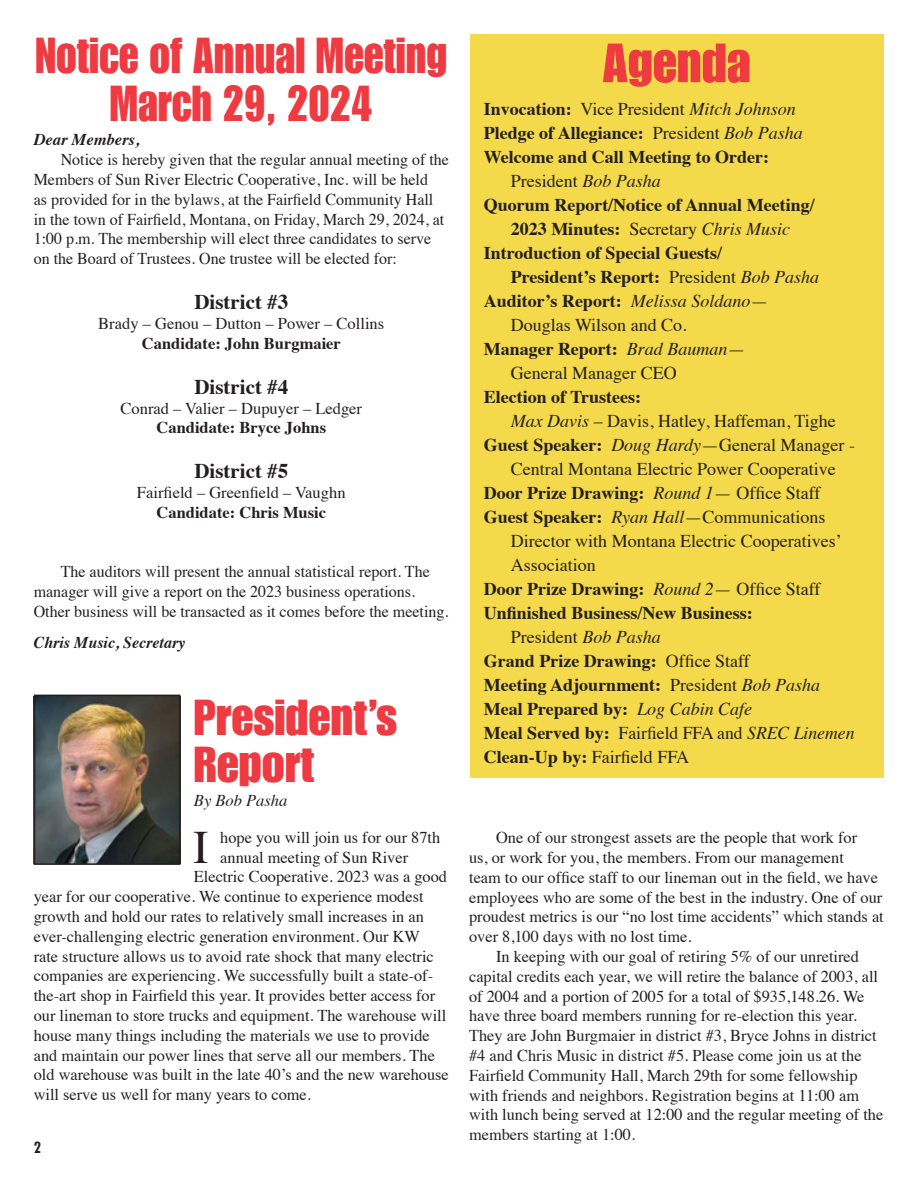
<style>
.page{position:relative;width:918px;height:1188px;background:#fff}
.page>*{position:absolute;margin:0;border:0;box-sizing:border-box;transform-origin:0 0}
.t1{font:54px "Impact";color:#ee3a41}
.t2{font:49.5px/48px "Impact";color:#ee3a41;text-align:center;scale:.9 1}
.t3{font:49.5px/46.5px "Impact";color:#ee3a41}
.t4{font:46.5px "Times";color:#231f20}
.t5{font:700 21px "Times";color:#231f20}
.t6{font:700 18px "Times";color:#231f20}
.t7{font:18px "Times";color:#231f20}
.t8{font:16.5px/19.8px "Times";color:#231f20}
.t9{font:700 16.5px "Times";color:#231f20}
.t10{font:italic 700 16.5px "Times";color:#231f20}
.t11{font:italic 16.5px "Times";color:#231f20}
.t12{font:700 condensed 15px "Futura";color:#231f20}
.s1{font-weight:700}
.s2{font-style:italic}
.s3{font-weight:400}
.s4{font-weight:400;font-style:italic}
</style>
<div class="page">
<img style="left:37px;top:698px;width:140px;height:164px">
<div style="left:470px;top:34px;width:414px;height:744px;background:#f4d94b"></div>
<div style="left:34px;top:695px;width:146px;height:170px;border:2px solid #231f20"></div>
<h2 class="t2" style="left:36px;top:31px;width:459px">Notice of Annual Meeting<br>March 29, 2024</h2>
<h1 class="t1" style="left:603px;top:32px;width:149px">Agenda</h1>
<p class="t7" style="left:484px;top:92px;width:314px"><span class="s1">Invocation:</span> Vice President <span class="s2">Mitch Johnson</span></p>
<p class="t6" style="left:484px;top:116px;width:320px">Pledge of Allegiance: <span class="s3">President</span> <span class="s4">Bob Pasha</span></p>
<p class="t6" style="left:484px;top:140px;width:287px">Welcome and Call Meeting to Order:</p>
<p class="t7" style="left:511px;top:164px;width:151px">President <span class="s2">Bob Pasha</span></p>
<p class="t6" style="left:484px;top:188px;width:332px">Quorum Report/Notice of Annual Meeting/</p>
<p class="t6" style="left:511px;top:212px;width:281px">2023 Minutes: <span class="s3">Secretary</span> <span class="s4">Chris Music</span></p>
<p class="t6" style="left:484px;top:236px;width:240px">Introduction of Special Guests/</p>
<p class="t6" style="left:511px;top:260px;width:310px">President’s Report: <span class="s3">President</span> <span class="s4">Bob Pasha</span></p>
<p class="t6" style="left:484px;top:284px;width:286px">Auditor’s Report: <span class="s4">Melissa Soldano</span><span class="s3">—</span></p>
<p class="t7" style="left:511px;top:308px;width:177px">Douglas Wilson and Co.</p>
<p class="t6" style="left:484px;top:332px;width:263px">Manager Report: <span class="s4">Brad Bauman</span><span class="s3">—</span></p>
<p class="t7" style="left:511px;top:356px;width:167px">General Manager CEO</p>
<p class="t6" style="left:484px;top:380px;width:159px">Election of Trustees:</p>
<p class="t7" style="left:511px;top:404px;width:326px"><span class="s2">Max Davis –</span> Davis, Hatley, Haffeman, Tighe</p>
<p class="t7" style="left:484px;top:428px;width:373px"><span class="s1">Guest Speaker:</span> <span class="s2">Doug Hardy</span>—General Manager -</p>
<p class="t7" style="left:511px;top:452px;width:326px">Central Montana Electric Power Cooperative</p>
<p class="t6" style="left:484px;top:476px;width:338px">Door Prize Drawing: <span class="s4">Round 1</span><span class="s3">— Office Staff</span></p>
<p class="t7" style="left:484px;top:500px;width:343px"><span class="s1">Guest Speaker:</span> <span class="s2">Ryan Hall</span>—Communications</p>
<p class="t7" style="left:511px;top:524px;width:332px">Director with Montana Electric Cooperatives’</p>
<p class="t7" style="left:511px;top:548px;width:86px">Association</p>
<p class="t6" style="left:484px;top:572px;width:338px">Door Prize Drawing: <span class="s4">Round 2</span><span class="s3">— Office Staff</span></p>
<p class="t6" style="left:484px;top:596px;width:271px">Unfinished Business/New Business:</p>
<p class="t7" style="left:511px;top:620px;width:151px">President <span class="s2">Bob Pasha</span></p>
<p class="t6" style="left:484px;top:644px;width:268px">Grand Prize Drawing: <span class="s3">Office Staff</span></p>
<p class="t6" style="left:484px;top:668px;width:338px">Meeting Adjournment: <span class="s3">President</span> <span class="s4">Bob Pasha</span></p>
<p class="t6" style="left:484px;top:692px;width:270px">Meal Prepared by: <span class="s4">Log Cabin Cafe</span></p>
<p class="t7" style="left:484px;top:716px;width:372px"><span class="s1">Meal Served by:</span> Fairfield FFA and <span class="s2">SREC Linemen</span></p>
<p class="t7" style="left:484px;top:740px;width:207px"><span class="s1">Clean-Up by:</span> Fairfield FFA</p>
<p class="t10" style="left:34px;top:124px;width:107px">Dear Members,</p>
<p class="t8" style="left:34px;top:148px;width:417px;text-indent:27px">Notice is hereby given that the regular annual meeting of the Members of Sun River Electric Cooperative, Inc. will be held<br>as provided for in the bylaws, at the Fairfield Community Hall in the town of Fairfield, Montana, on Friday, March 29, 2024, at 1:00 p.m. The membership will elect three candidates to serve on the Board of Trustees. One trustee will be elected for:</p>
<p class="t5" style="left:194px;top:282px;width:95px">District #3</p>
<p class="t8" style="left:98px;top:312px;width:287px">Brady – Genou – Dutton – Power – Collins</p>
<p class="t9" style="left:142px;top:327px;width:200px">Candidate: John Burgmaier</p>
<p class="t5" style="left:194px;top:367px;width:95px">District #4</p>
<p class="t8" style="left:120px;top:397px;width:243px">Conrad – Valier – Dupuyer – Ledger</p>
<p class="t9" style="left:157px;top:412px;width:171px">Candidate: Bryce Johns</p>
<p class="t5" style="left:194px;top:451px;width:95px">District #5</p>
<p class="t8" style="left:137px;top:481px;width:210px">Fairfield – Greenfield – Vaughn</p>
<p class="t9" style="left:157px;top:497px;width:171px">Candidate: Chris Music</p>
<p class="t8" style="left:34px;top:561px;width:416px;text-indent:27px">The auditors will present the annual statistical report. The manager will give a report on the 2023 business operations.<br>Other business will be transacted as it comes before the meeting.</p>
<p class="t10" style="left:34px;top:627px;width:153px">Chris Music, Secretary</p>
<h2 class="t3" style="left:194px;top:694px;width:205px">President’s<br>Report</h2>
<p class="t11" style="left:194px;top:786px;width:95px">By Bob Pasha</p>
<h3 class="t4" style="left:193px;top:803px;width:17px">I</h3>
<p class="t8" style="left:220px;top:826px;width:222px">hope you will join us for our 87th</p>
<p class="t8" style="left:220px;top:846px;width:189px">annual meeting of Sun River</p>
<p class="t8" style="left:194px;top:865px;width:255px">Electric Cooperative. 2023 was a good</p>
<p class="t8" style="left:34px;top:885px;width:391px">year for our cooperative. We continue to experience modest</p>
<p class="t8" style="left:34px;top:905px;width:392px">growth and hold our rates to relatively small increases in an</p>
<p class="t8" style="left:34px;top:925px;width:388px">ever-challenging electric generation environment. Our KW</p>
<p class="t8" style="left:34px;top:945px;width:402px">rate structure allows us to avoid rate shock that many electric</p>
<p class="t8" style="left:34px;top:964px;width:401px">companies are experiencing. We successfully built a state-of-</p>
<p class="t8" style="left:34px;top:984px;width:403px">the-art shop in Fairfield this year. It provides better access for</p>
<p class="t8" style="left:34px;top:1004px;width:414px">our lineman to store trucks and equipment. The warehouse will</p>
<p class="t8" style="left:34px;top:1024px;width:398px">house many things including the materials we use to provide</p>
<p class="t8" style="left:34px;top:1044px;width:403px">and maintain our power lines that serve all our members. The</p>
<p class="t8" style="left:34px;top:1063px;width:417px">old warehouse was built in the late 40’s and the new warehouse</p>
<p class="t8" style="left:34px;top:1083px;width:279px">will serve us well for many years to come.</p>
<p class="t12" style="left:34px;top:1138px;width:9px">2</p>
<p class="t8" style="left:469px;top:826px;width:416px;text-indent:27px">One of our strongest assets are the people that work for<br>us, or work for you, the members. From our management<br>team to our office staff to our lineman out in the field, we have employees who are some of the best in the industry. One of our proudest metrics is our “no lost time accidents” which stands at over 8,100 days with no lost time.</p>
<p class="t8" style="left:469px;top:945px;width:416px;text-indent:27px">In keeping with our goal of retiring 5% of our unretired capital credits each year, we will retire the balance of 2003, all of 2004 and a portion of 2005 for a total of $935,148.26. We have three board members running for re-election this year.<br>They are John Burgmaier in district #3, Bryce Johns in district #4 and Chris Music in district #5. Please come join us at the Fairfield Community Hall, March 29th for some fellowship with friends and neighbors. Registration begins at 11:00 am with lunch being served at 12:00 and the regular meeting of the members starting at 1:00.</p>
</div>
